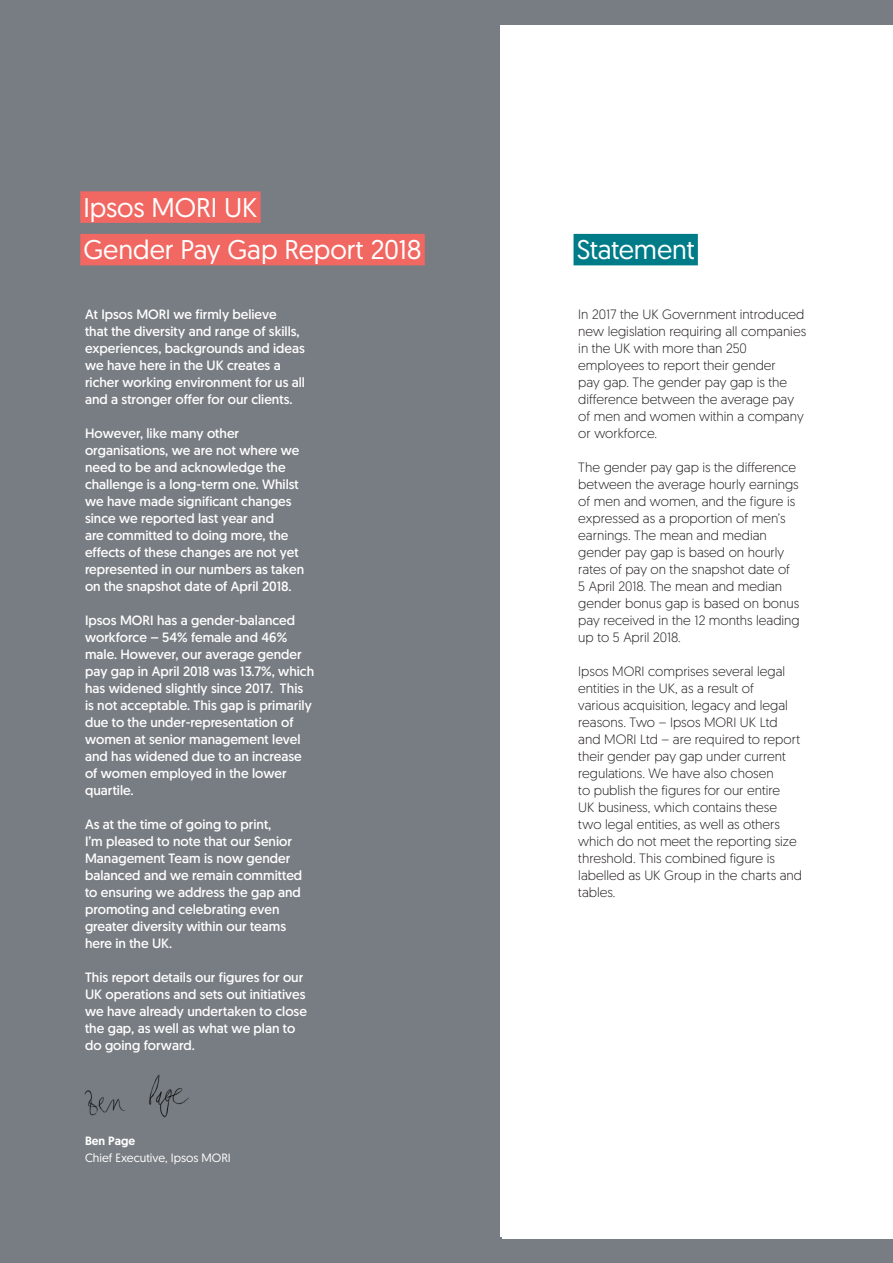
<style>
.page{position:relative;width:893px;height:1263px;background:#fff}
.page>*{position:absolute;margin:0;border:0;box-sizing:border-box;transform-origin:0 0}
.Pullquote{font:27px "Geomanist";letter-spacing:-.005em;color:#fff}
._8pt_4mm_BodyText{font:13.5px/17px "Geomanist";color:#fff}
._8pt_4mm_BodyText-2{font:300 13.5px/17px "Geomanist";color:#231f20}
.t1{font:12px/17px "Geomanist";color:#fff}
.s1{font-weight:500}
</style>
<div class="page">
<div style="left:468px;top:0;width:425px;height:1263px;background:#787d83"></div>
<div style="left:502px;top:26px;width:391px;height:1213px;background:#fff"></div>
<div style="left:26px;top:26px;width:841px;height:1211px;background:#fff"></div>
<div style="left:0;top:0;width:500px;height:1263px;background:#787d83"></div>
<div style="left:573px;top:234px;width:125px;height:31px;background:#007c89"></div>
<div style="left:80px;top:191px;width:181px;height:32px;background:#f16762"></div>
<div style="left:80px;top:234px;width:345px;height:31px;background:#f16762"></div>
<img style="left:85px;top:1074px;width:104px;height:44px">
<p class="Pullquote" style="left:83px;top:190px;width:176px">Ipsos MORI UK</p>
<p class="Pullquote" style="left:83px;top:232px;width:340px">Gender Pay Gap Report 2018</p>
<p class="_8pt_4mm_BodyText" style="left:85px;top:305px;width:222px">At Ipsos MORI we firmly believe<br>that the diversity and range of skills, experiences, backgrounds and ideas we have here in the UK creates a richer working environment for us all and a stronger offer for our clients.</p>
<p class="_8pt_4mm_BodyText" style="left:85px;top:425px;width:221px">However, like many other organisations, we are not where we need to be and acknowledge the challenge is a long-term one. Whilst we have made significant changes since we reported last year and<br>are committed to doing more, the effects of these changes are not yet represented in our numbers as taken on the snapshot date of April 2018.</p>
<p class="_8pt_4mm_BodyText" style="left:85px;top:612px;width:231px">Ipsos MORI has a gender-balanced workforce – 54% female and 46% male. However, our average gender pay gap in April 2018 was 13.7%, which has widened slightly since 2017. This is not acceptable. This gap is primarily due to the under-representation of women at senior management level and has widened due to an increase of women employed in the lower quartile.</p>
<p class="_8pt_4mm_BodyText" style="left:85px;top:816px;width:219px">As at the time of going to print,<br>I’m pleased to note that our Senior<br>Management Team is now gender balanced and we remain committed to ensuring we address the gap and promoting and celebrating even greater diversity within our teams here in the UK.</p>
<p class="_8pt_4mm_BodyText" style="left:85px;top:969px;width:223px">This report details our figures for our<br>UK operations and sets out initiatives we have already undertaken to close the gap, as well as what we plan to do going forward.</p>
<p class="t1" style="left:85px;top:1132px;width:147px"><span class="s1">Ben Page<br></span>Chief Executive, Ipsos MORI</p>
<p class="Pullquote" style="left:577px;top:232px;width:119px">Statement</p>
<p class="_8pt_4mm_BodyText-2" style="left:578px;top:305px;width:229px">In 2017 the UK Government introduced new legislation requiring all companies in the UK with more than 250 employees to report their gender<br>pay gap. The gender pay gap is the difference between the average pay of men and women within a company or workforce.</p>
<p class="_8pt_4mm_BodyText-2" style="left:578px;top:458px;width:223px">The gender pay gap is the difference between the average hourly earnings of men and women, and the figure is expressed as a proportion of men’s earnings. The mean and median gender pay gap is based on hourly rates of pay on the snapshot date of<br>5 April 2018. The mean and median gender bonus gap is based on bonus pay received in the 12 months leading up to 5 April 2018.</p>
<p class="_8pt_4mm_BodyText-2" style="left:578px;top:662px;width:225px">Ipsos MORI comprises several legal entities in the UK, as a result of<br>various acquisition, legacy and legal reasons. Two – Ipsos MORI UK Ltd and MORI Ltd – are required to report their gender pay gap under current regulations. We have also chosen<br>to publish the figures for our entire<br>UK business, which contains these two legal entities, as well as others which do not meet the reporting size threshold. This combined figure is labelled as UK Group in the charts and tables.</p>
</div>
